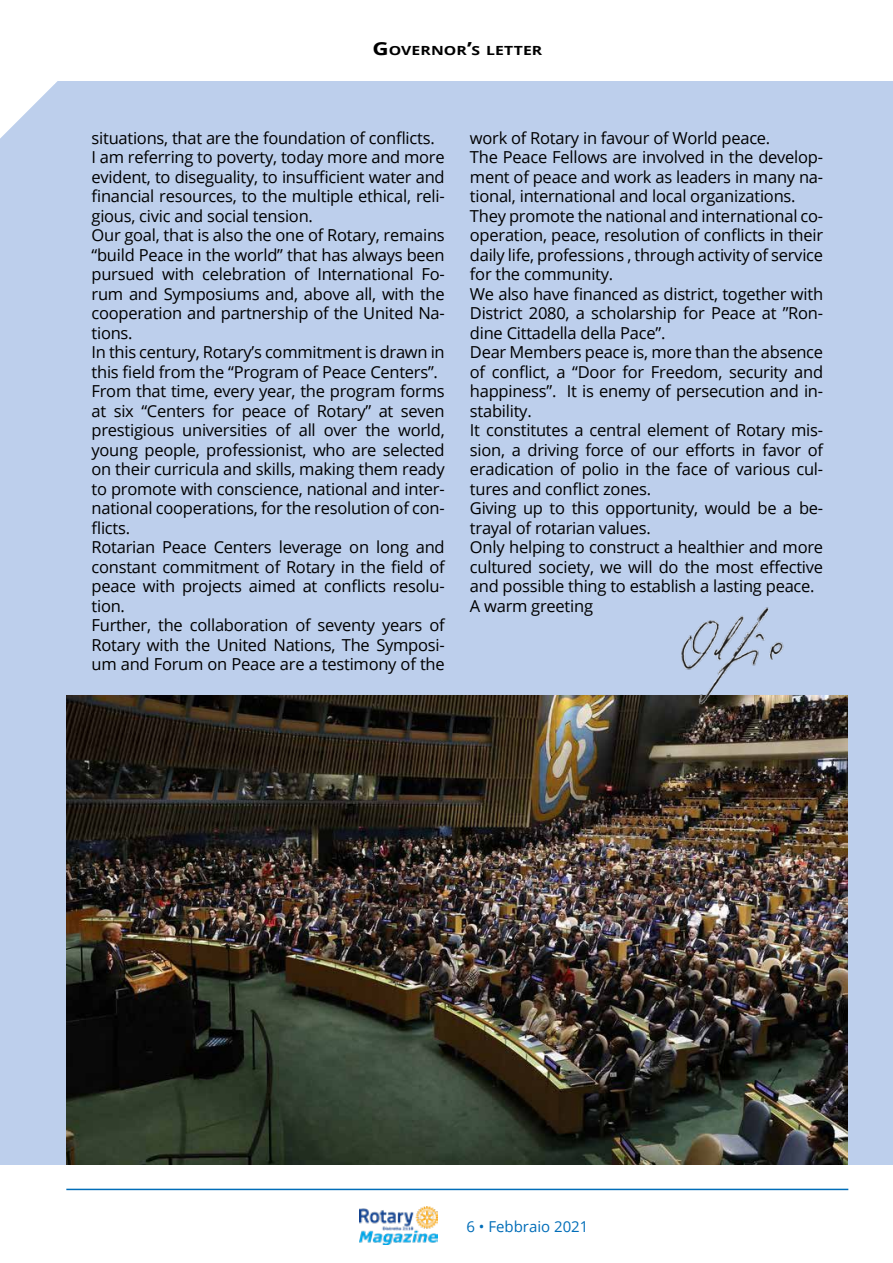
<style>
.page{position:relative;width:893px;height:1263px;background:#fff}
.page>*{position:absolute;margin:0;border:0;box-sizing:border-box;transform-origin:0 0}
.t1{font:16.5px/19.5px "Open Sans";letter-spacing:-.015em;color:#000}
.t2{font:15px "Open Sans";color:#006db8}
.t3{font:700 12.6px "Open Sans";letter-spacing:.005em;color:#000;scale:1.25 1}
.s1{font-size:18px}
</style>
<div class="page">
<img style="left:359px;top:1206px;width:78px;height:39px">
<hr style="left:66px;top:1189px;width:782px;height:1px;background:#006db8">
<div style="left:0;top:82px;width:893px;height:1083px;background:#bdcfec"></div>
<svg style="left:0;top:81px;width:62px;height:58px"></svg>
<img style="left:66px;top:696px;width:782px;height:468px">
<img style="left:661px;top:607px;width:133px;height:100px">
<p class="t3" style="left:372px;top:42px;width:137px"><span class="s1">G</span>OVERNOR<span class="s1">’</span>S LETTER</p>
<p class="t1" style="left:92px;top:127px;width:355px">situations, that are the foundation of conflicts.<br>I am referring to poverty, today more and more evident, to diseguality, to insufficient water and financial resources, to the multiple ethical, reli&shy;gious, civic and social tension.<br>Our goal, that is also the one of Rotary, remains “build Peace in the world” that has always been pursued with celebration of International Fo&shy;rum and Symposiums and, above all, with the cooperation and partnership of the United Na&shy;tions.<br>In this century, Rotary’s commitment is drawn in this field from the “Program of Peace Centers”.<br>From that time, every year, the program forms at six “Centers for peace of Rotary” at seven prestigious universities of all over the world, young people, professionist, who are selected on their curricula and skills, making them ready to promote with conscience, national and inter&shy;national cooperations, for the resolution of con&shy;flicts.<br>Rotarian Peace Centers leverage on long and constant commitment of Rotary in the field of peace with projects aimed at conflicts resolu&shy;tion.<br>Further, the collaboration of seventy years of Rotary with the United Nations, The Symposi&shy;um and Forum on Peace are a testimony of the</p>
<p class="t1" style="left:470px;top:127px;width:355px">work of Rotary in favour of World peace.<br>The Peace Fellows are involved in the develop&shy;ment of peace and work as leaders in many na&shy;tional, international and local organizations.<br>They promote the national and international co&shy;operation, peace, resolution of conflicts in their daily life, professions , through activity of service for the community.<br>We also have financed as district, together with District 2080, a scholarship for Peace at ”Ron&shy;dine Cittadella della Pace”.<br>Dear Members peace is, more than the absence of conflict, a “Door for Freedom, security and happiness”. It is enemy of persecution and in&shy;stability.<br>It constitutes a central element of Rotary mis&shy;sion, a driving force of our efforts in favor of eradication of polio in the face of various cul&shy;tures and conflict zones.<br>Giving up to this opportunity, would be a be&shy;trayal of rotarian values.<br>Only helping to construct a healthier and more cultured society, we will do the most effective and possible thing to establish a lasting peace.<br>A warm greeting</p>
<p class="t2" style="left:466px;top:1216px;width:124px">6 • Febbraio 2021</p>
</div>
